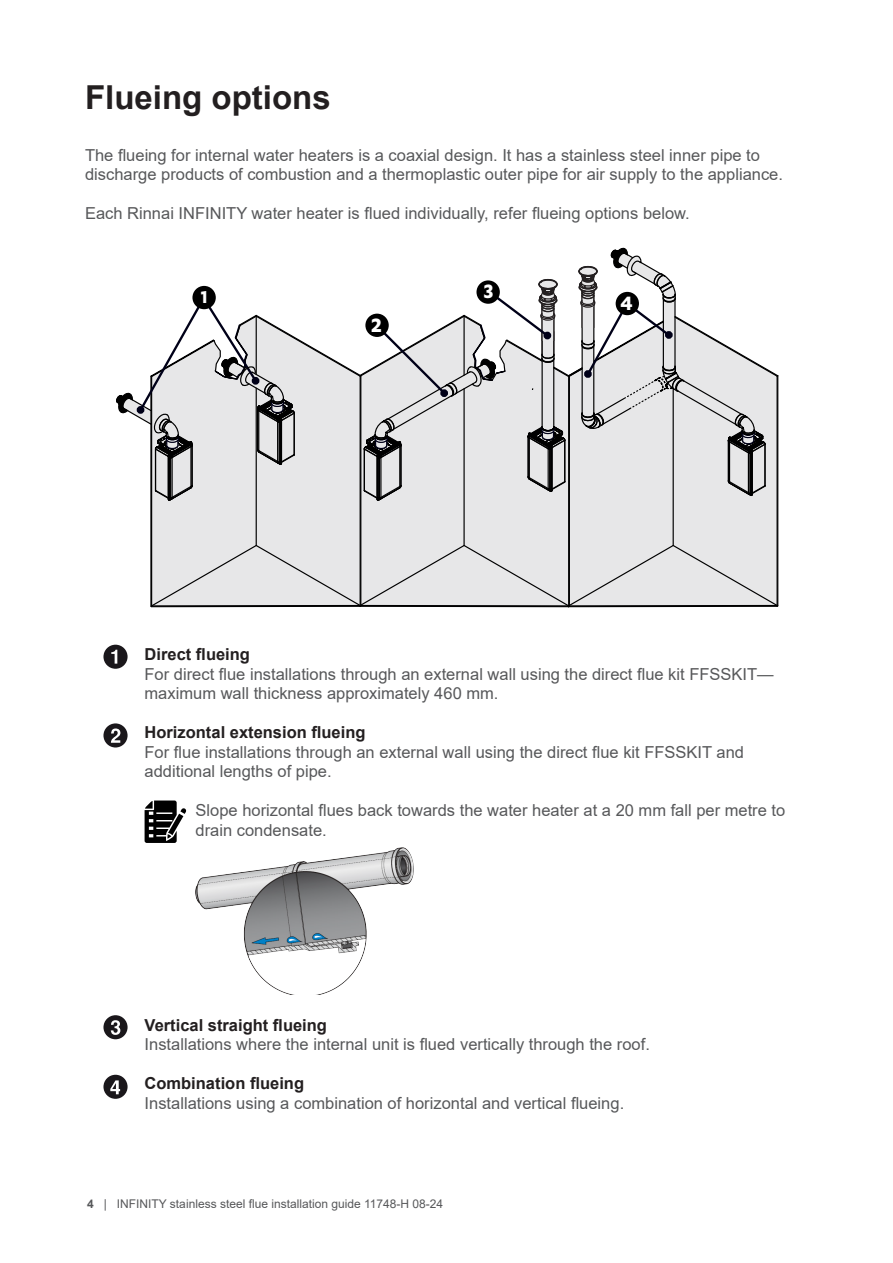
<style>
.page{position:relative;width:893px;height:1263px;background:#fff}
.page>*{position:absolute;margin:0;border:0;box-sizing:border-box;transform-origin:0 0}
.t1{font:700 33px "Arial";color:#231f20}
.t2{font:700 22.5px "Karbon";color:#fff}
.t3{font:700 19.95px "Karbon";color:#fff}
.t4{font:16.5px/19.5px "Arial";color:#57585a}
.t5{font:700 16.5px "Arial";color:#231f20}
.t6{font:12px "Arial";color:#57585a}
.s1{font-weight:700}
</style>
<div class="page">
<svg style="left:116px;top:247px;width:663px;height:361px"></svg>
<div style="left:476px;top:280px;width:24px;height:24px;background:#000;border-radius:50%"></div>
<svg style="left:103px;top:645px;width:25px;height:24px"></svg>
<svg style="left:103px;top:723px;width:25px;height:24px"></svg>
<svg style="left:103px;top:1015px;width:25px;height:24px"></svg>
<svg style="left:103px;top:1075px;width:25px;height:24px"></svg>
<img style="left:195px;top:848px;width:219px;height:146px">
<svg style="left:145px;top:800px;width:41px;height:43px"></svg>
<p class="t1" style="left:85px;top:74px;width:247px">Flueing options</p>
<p class="t4" style="left:85px;top:145px;width:699px">The flueing for internal water heaters is a coaxial design. It has a stainless steel inner pipe to discharge products of combustion and a thermoplastic outer pipe for air supply to the appliance.</p>
<p class="t4" style="left:85px;top:204px;width:606px">Each Rinnai INFINITY water heater is flued individually, refer flueing options below.</p>
<p class="t3" style="left:201px;top:285px;width:8px">1</p>
<p class="t2" style="left:372px;top:312px;width:12px">2</p>
<p class="t2" style="left:484px;top:279px;width:11px">3</p>
<p class="t2" style="left:621px;top:290px;width:14px">4</p>
<p class="t5" style="left:145px;top:643px;width:107px">Direct flueing</p>
<p class="t4" style="left:145px;top:664px;width:631px">For direct flue installations through an external wall using the direct flue kit FFSSKIT— maximum wall thickness approximately 460 mm.</p>
<p class="t5" style="left:145px;top:721px;width:222px">Horizontal extension flueing</p>
<p class="t4" style="left:145px;top:742px;width:601px">For flue installations through an external wall using the direct flue kit FFSSKIT and additional lengths of pipe.</p>
<p class="t4" style="left:196px;top:801px;width:591px">Slope horizontal flues back towards the water heater at a 20 mm fall per metre to drain condensate.</p>
<p class="t5" style="left:145px;top:1013px;width:184px">Vertical straight flueing</p>
<p class="t4" style="left:145px;top:1035px;width:507px">Installations where the internal unit is flued vertically through the roof.</p>
<p class="t5" style="left:145px;top:1072px;width:161px">Combination flueing</p>
<p class="t4" style="left:145px;top:1093px;width:481px">Installations using a combination of horizontal and vertical flueing.</p>
<p class="t6" style="left:87px;top:1195px;width:358px"><span class="s1">4</span> | INFINITY stainless steel flue installation guide 11748-H 08-24</p>
</div>
